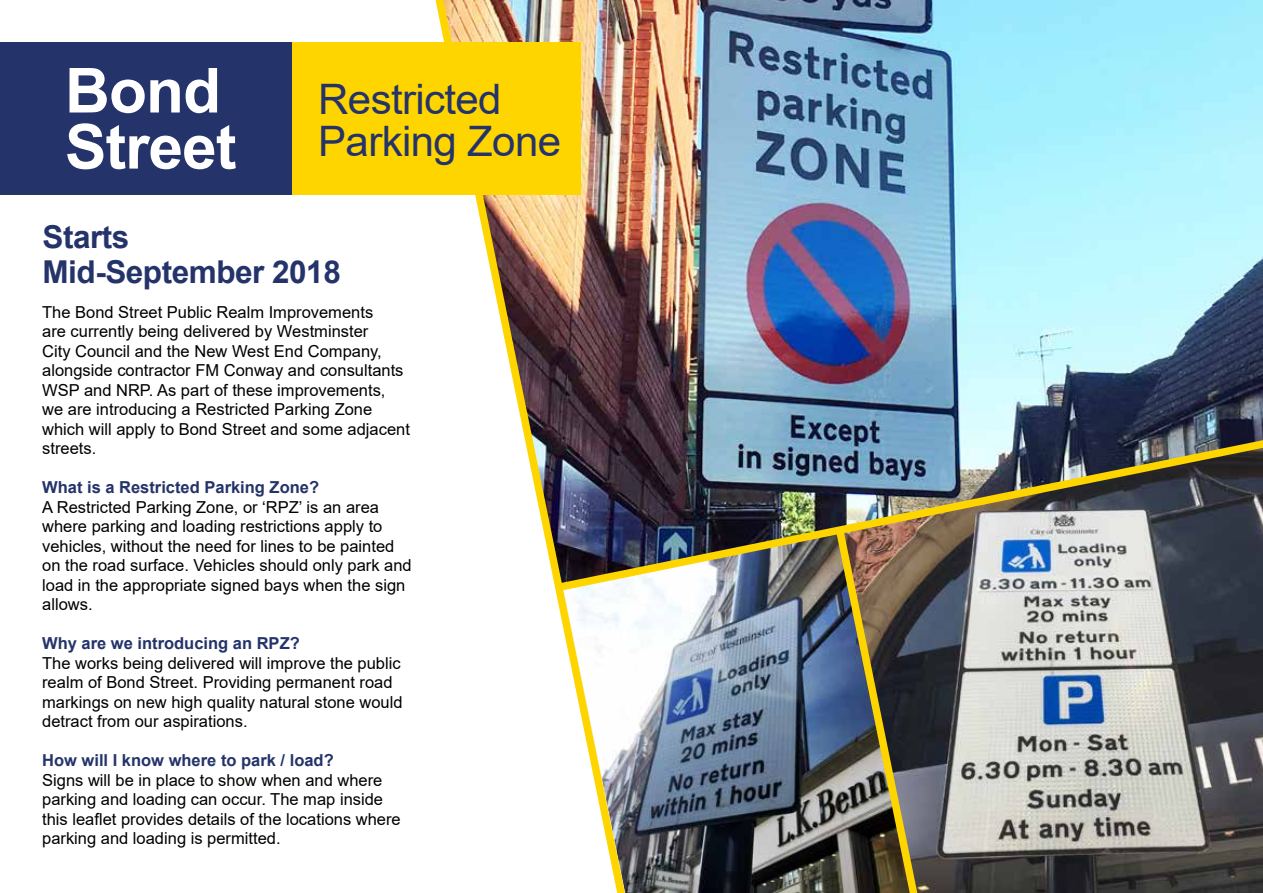
<style>
.page{position:relative;width:1263px;height:893px;background:#fff}
.page>*{position:absolute;margin:0;border:0;box-sizing:border-box;transform-origin:0 0}
.t1{font:700 62.1px/56.1px "Arial";letter-spacing:-.015em;color:#fff}
.t2{font:42px/42px "Arial";letter-spacing:-.015em;color:#24336a}
.t3{font:700 31.5px/34.5px "Arial";letter-spacing:-.015em;color:#24336a}
.t4{font:16.5px/19.5px "Arial";color:#000}
.t5{font:700 16.5px "Arial";color:#24336a}
</style>
<div class="page">
<img style="left:642px;top:0;width:621px;height:373px">
<img style="left:642px;top:596px;width:188px;height:297px">
<img style="left:948px;top:596px;width:315px;height:297px">
<img style="left:642px;top:373px;width:621px;height:223px">
<img style="left:830px;top:520px;width:118px;height:373px">
<img style="left:418px;top:0;width:224px;height:893px">
<div style="left:0;top:43px;width:292px;height:152px;background:#24336a"></div>
<div style="left:292px;top:43px;width:288px;height:152px;background:#ffd500"></div>
<h1 class="t1" style="left:65px;top:63px;width:173px">Bond<br>Street</h1>
<h2 class="t2" style="left:318px;top:78px;width:244px">Restricted<br>Parking Zone</h2>
<h3 class="t3" style="left:43px;top:220px;width:300px">Starts<br>Mid-September 2018</h3>
<p class="t4" style="left:42px;top:302px;width:369px">The Bond Street Public Realm Improvements<br>are currently being delivered by Westminster<br>City Council and the New West End Company, alongside contractor FM Conway and consultants WSP and NRP. As part of these improvements, we are introducing a Restricted Parking Zone which will apply to Bond Street and some adjacent streets.</p>
<p class="t5" style="left:42px;top:476px;width:278px">What is a Restricted Parking Zone?</p>
<p class="t4" style="left:42px;top:497px;width:371px">A Restricted Parking Zone, or ‘RPZ’ is an area where parking and loading restrictions apply to vehicles, without the need for lines to be painted on the road surface. Vehicles should only park and load in the appropriate signed bays when the sign allows.</p>
<p class="t5" style="left:42px;top:632px;width:259px">Why are we introducing an RPZ?</p>
<p class="t4" style="left:42px;top:653px;width:362px">The works being delivered will improve the public realm of Bond Street. Providing permanent road markings on new high quality natural stone would detract from our aspirations.</p>
<p class="t5" style="left:42px;top:749px;width:293px">How will I know where to park / load?</p>
<p class="t4" style="left:42px;top:770px;width:360px">Signs will be in place to show when and where parking and loading can occur. The map inside this leaflet provides details of the locations where parking and loading is permitted.</p>
</div>
